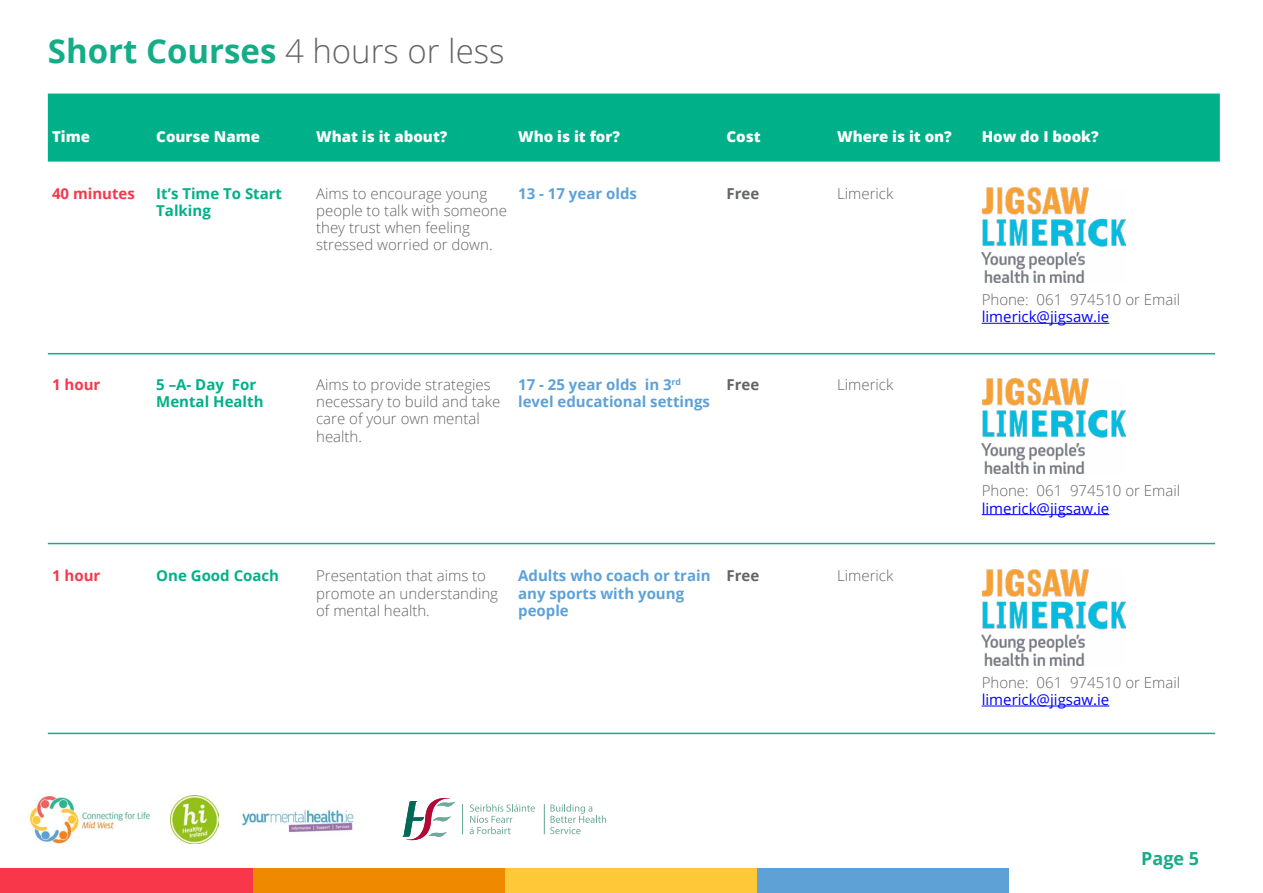
<style>
.page{position:relative;width:1263px;height:893px;background:#fff}
.page>*{position:absolute;margin:0;border:0;box-sizing:border-box;transform-origin:0 0}
.t1{font:700 33px "Open Sans";color:#14ad88}
.t2{font:700 18px "Open Sans";color:#14ad88}
.t3{font:300 15px/17.2px "Open Sans";color:#636466}
.t4{font:700 15px/17.2px "Open Sans";color:#5ea1d7}
.t5{font:800 15px "Open Sans";color:#fff}
.t6{font:700 15px/17.2px "Open Sans";color:#00b089}
.t7{font:15px "Open Sans";color:#00f}
.t8{font:700 15px "Open Sans";color:#f8374a}
.t9{font:700 15px "Open Sans";color:#636466}
.s1{font-weight:300;color:#636466}
</style>
<div class="page">
<div style="left:48px;top:94px;width:1172px;height:68px;background:#00b089"></div>
<hr style="left:982px;top:323px;width:127px;height:1px;background:#00f">
<img style="left:982px;top:187px;width:144px;height:95px">
<hr style="left:982px;top:514px;width:127px;height:1px;background:#00f">
<img style="left:982px;top:378px;width:144px;height:96px">
<hr style="left:982px;top:706px;width:127px;height:1px;background:#00f">
<img style="left:982px;top:570px;width:144px;height:95px">
<div style="left:757px;top:868px;width:252px;height:25px;background:#5ea1d7"></div>
<div style="left:0;top:868px;width:253px;height:25px;background:#f8374a"></div>
<div style="left:505px;top:868px;width:252px;height:25px;background:#ffc838"></div>
<div style="left:253px;top:868px;width:252px;height:25px;background:#ef8a00"></div>
<svg style="left:402px;top:798px;width:53px;height:43px"></svg>
<svg style="left:470px;top:804px;width:65px;height:30px"></svg>
<svg style="left:550px;top:804px;width:56px;height:30px"></svg>
<hr style="left:462px;top:804px;width:1px;height:30px;background:#6ea999">
<hr style="left:544px;top:804px;width:1px;height:30px;background:#6ea999">
<img style="left:29px;top:795px;width:122px;height:48px">
<img style="left:170px;top:795px;width:48px;height:48px">
<img style="left:241px;top:809px;width:113px;height:24px">
<hr style="left:48px;top:353px;width:1167px;height:1px;background:#14ad88">
<hr style="left:48px;top:543px;width:1167px;height:1px;background:#14ad88">
<hr style="left:48px;top:733px;width:1167px;height:1px;background:#14ad88">
<h1 class="t1" style="left:48px;top:27px;width:458px">Short Courses <span class="s1">4 hours or less</span></h1>
<p class="t5" style="left:52px;top:125px;width:40px">Time</p>
<p class="t5" style="left:156px;top:125px;width:105px">Course Name</p>
<p class="t5" style="left:316px;top:125px;width:133px">What is it about?</p>
<p class="t5" style="left:518px;top:125px;width:103px">Who is it for?</p>
<p class="t5" style="left:726px;top:125px;width:36px">Cost</p>
<p class="t5" style="left:837px;top:125px;width:116px">Where is it on?</p>
<p class="t5" style="left:982px;top:125px;width:119px">How do I book?</p>
<p class="t8" style="left:52px;top:183px;width:84px">40 minutes</p>
<p class="t6" style="left:156px;top:184px;width:127px">It’s Time To Start<br>Talking</p>
<p class="t3" style="left:316px;top:184px;width:192px">Aims to encourage young people to talk with someone they trust when feeling stressed worried or down.</p>
<p class="t4" style="left:518px;top:184px;width:120px">13 - 17 year olds</p>
<p class="t9" style="left:726px;top:183px;width:34px">Free</p>
<p class="t3" style="left:837px;top:184px;width:58px">Limerick</p>
<p class="t8" style="left:52px;top:374px;width:50px">1 hour</p>
<p class="t6" style="left:156px;top:375px;width:109px">5 –A- Day For<br>Mental Health</p>
<p class="t3" style="left:316px;top:375px;width:186px">Aims to provide strategies necessary to build and take care of your own mental health.</p>
<p class="t4" style="left:518px;top:375px;width:193px">17 - 25 year olds in 3<sup>rd </sup>level educational settings</p>
<p class="t9" style="left:726px;top:374px;width:34px">Free</p>
<p class="t3" style="left:837px;top:375px;width:58px">Limerick</p>
<p class="t8" style="left:52px;top:565px;width:50px">1 hour</p>
<p class="t6" style="left:156px;top:567px;width:124px">One Good Coach</p>
<p class="t3" style="left:316px;top:567px;width:183px">Presentation that aims to promote an understanding of mental health.</p>
<p class="t4" style="left:518px;top:567px;width:194px">Adults who coach or train any sports with young people</p>
<p class="t9" style="left:726px;top:565px;width:34px">Free</p>
<p class="t3" style="left:837px;top:567px;width:58px">Limerick</p>
<p class="t3" style="left:982px;top:290px;width:200px">Phone: 061 974510 or Email</p>
<p class="t7" style="left:982px;top:306px;width:129px">limerick@jigsaw.ie</p>
<p class="t3" style="left:982px;top:482px;width:200px">Phone: 061 974510 or Email</p>
<p class="t7" style="left:982px;top:498px;width:129px">limerick@jigsaw.ie</p>
<p class="t3" style="left:982px;top:673px;width:200px">Phone: 061 974510 or Email</p>
<p class="t7" style="left:982px;top:689px;width:129px">limerick@jigsaw.ie</p>
<p class="t2" style="left:1141px;top:846px;width:59px">Page 5</p>
</div>
